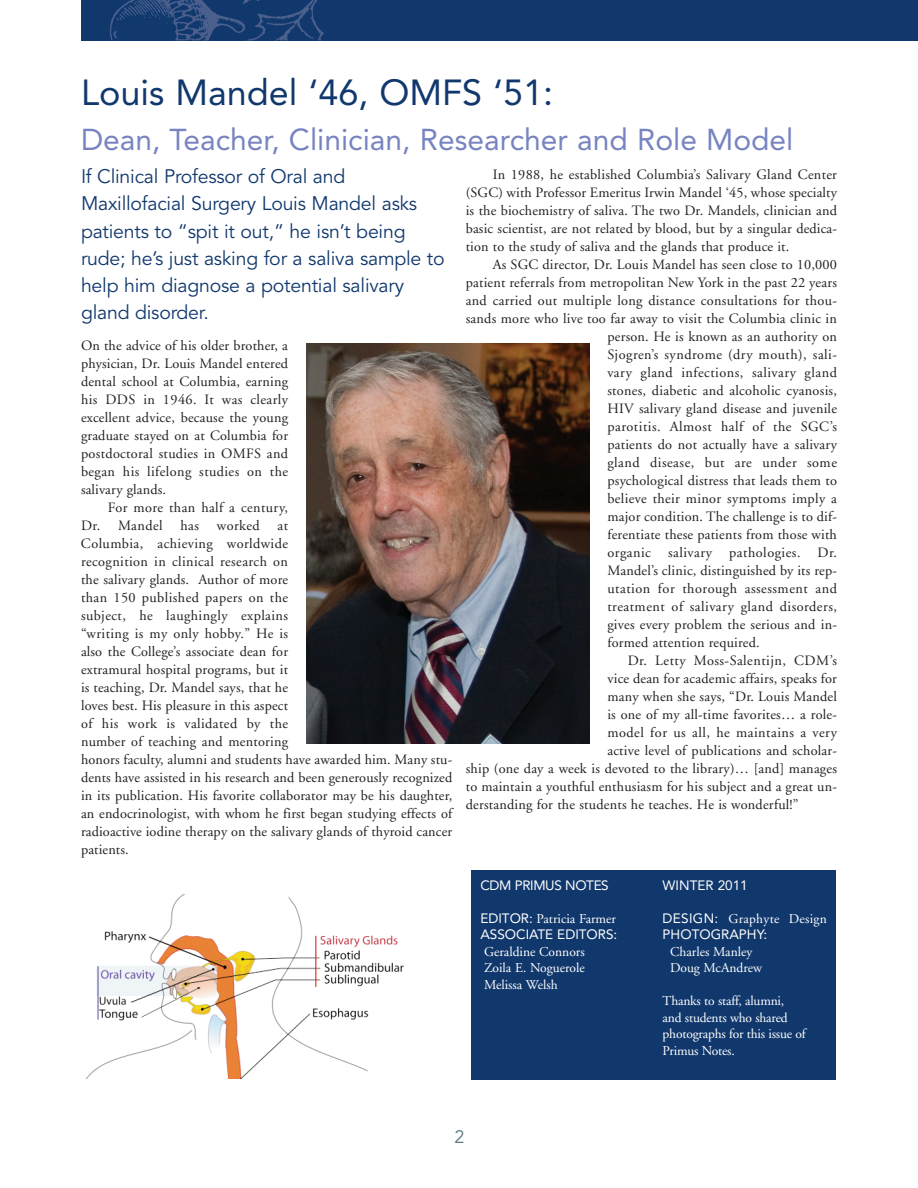
<style>
.page{position:relative;width:918px;height:1188px;background:#fff}
.page>*{position:absolute;margin:0;border:0;box-sizing:border-box;transform-origin:0 0}
.t1{font:36px "Avenir";color:#11386d}
.t2{font:30px "Avenir";color:#7884c1}
.t3{font:19.5px/27px "Avenir";letter-spacing:-.01em;color:#11386d}
.t4{font:18px "Avenir";color:#597879}
.t5{font:14.25px/18px "Adobe Garamond";letter-spacing:.015em;color:#231f20;text-align:justify}
.t6{font:14.25px "Adobe Garamond";letter-spacing:.035em;color:#231f20}
.t7{font:13.5px/16.5px "Adobe Garamond";letter-spacing:-.015em;color:#fff}
.t8{font:13.5px/16.5px "Avenir";color:#fff}
.t9{font:13.5px "Avenir";letter-spacing:-.03em;color:#fff}
.s1{font-family:"Adobe Garamond"}
</style>
<div class="page">
<div style="left:471px;top:871px;width:365px;height:209px;background:#11386d"></div>
<div style="left:81px;top:0;width:837px;height:40px;background:#11386d"></div>
<img style="left:246px;top:0;width:78px;height:40px">
<img style="left:110px;top:0;width:136px;height:40px">
<img style="left:306px;top:344px;width:283px;height:399px">
<img style="left:85px;top:894px;width:318px;height:185px">
<h1 class="t1" style="left:81px;top:78px;width:474px">Louis Mandel ‘46, OMFS ‘51:</h1>
<h2 class="t2" style="left:81px;top:128px;width:714px">Dean, Teacher, Clinician, Researcher and Role Model</h2>
<h3 class="t3" style="left:81px;top:165px;width:365px">If Clinical Professor of Oral and Maxillofacial Surgery Louis Mandel asks patients to “spit it out,” he isn’t being rude; he’s just asking for a saliva sample to help him diagnose a potential salivary gland disorder.</h3>
<p class="t5" style="left:81px;top:338px;width:209px">On the advice of his older brother, a</p>
<p class="t6" style="left:607px;top:349px;width:231px">Sjogren’s syndrome (dry mouth , sali-</p>
<p class="t5" style="left:466px;top:167px;width:373px;text-indent:27px">In 1988, he established Columbia’s Salivary Gland Center (SGC with Professor Emeritus Irwin Mandel ‘45, whose specialty is the biochemistry of saliva. The two Dr. Mandels, clinician and basic scientist, are not related by blood, but by a singular dedica&shy;tion to the study of saliva and the glands that produce it.</p>
<p class="t5" style="left:466px;top:257px;width:373px;text-indent:27px">As SGC director, Dr. Louis Mandel has seen close to 10,000 patient referrals from metropolitan New York in the past 22 years and carried out multiple long distance consultations for thou&shy;sands more who live too far away to visit the Columbia clinic in</p>
<p class="t5" style="left:607px;top:329px;width:231px">person. He is known as an authority on</p>
<p class="t5" style="left:81px;top:356px;width:209px">physician, Dr. Louis Mandel entered</p>
<p class="t6" style="left:607px;top:367px;width:231px">vary gland infections, salivary gland</p>
<p class="t5" style="left:81px;top:374px;width:209px">dental school at Columbia, earning</p>
<p class="t5" style="left:607px;top:383px;width:231px">stones, diabetic and alcoholic cyanosis,</p>
<p class="t5" style="left:81px;top:392px;width:209px">his DDS in 1946. It was clearly</p>
<p class="t5" style="left:607px;top:401px;width:231px">HIV salivary gland disease and juvenile</p>
<p class="t5" style="left:81px;top:410px;width:209px">excellent advice, because the young</p>
<p class="t6" style="left:607px;top:421px;width:231px">parotitis. Almost half of the SGC’s</p>
<p class="t5" style="left:81px;top:428px;width:209px">graduate stayed on at Columbia for</p>
<p class="t5" style="left:607px;top:437px;width:231px">patients do not actually have a salivary</p>
<p class="t5" style="left:81px;top:446px;width:209px">postdoctoral studies in OMFS and</p>
<p class="t6" style="left:607px;top:457px;width:231px">gland disease, but are under some</p>
<p class="t5" style="left:81px;top:464px;width:209px">began his lifelong studies on the</p>
<p class="t5" style="left:607px;top:473px;width:231px">psychological distress that leads them to</p>
<p class="t5" style="left:81px;top:482px;width:87px">salivary glands.</p>
<p class="t5" style="left:607px;top:491px;width:231px">believe their minor symptoms imply a</p>
<p class="t5" style="left:108px;top:500px;width:182px">For more than half a century,</p>
<p class="t5" style="left:607px;top:509px;width:231px">major condition. The challenge is to dif-</p>
<p class="t5" style="left:81px;top:518px;width:120px">Dr. Mandel has</p>
<p class="t5" style="left:217px;top:518px;width:44px">worked</p>
<p class="t5" style="left:278px;top:518px;width:12px">at</p>
<p class="t5" style="left:607px;top:527px;width:231px">ferentiate these patients from those with</p>
<p class="t5" style="left:81px;top:536px;width:209px">Columbia, achieving worldwide</p>
<p class="t6" style="left:607px;top:547px;width:231px">organic salivary pathologies. Dr.</p>
<p class="t5" style="left:81px;top:554px;width:209px">recognition in clinical research on</p>
<p class="t5" style="left:607px;top:563px;width:231px">Mandel’s clinic, distinguished by its rep-</p>
<p class="t5" style="left:81px;top:572px;width:209px">the salivary glands. Author of more</p>
<p class="t6" style="left:607px;top:583px;width:231px">utation for thorough assessment and</p>
<p class="t5" style="left:81px;top:590px;width:209px">than 150 published papers on the</p>
<p class="t6" style="left:607px;top:601px;width:231px">treatment of salivary gland disorders,</p>
<p class="t5" style="left:81px;top:608px;width:209px">subject, he laughingly explains</p>
<p class="t5" style="left:607px;top:617px;width:231px">gives every problem the serious and in-</p>
<p class="t5" style="left:81px;top:626px;width:209px">“writing is my only hobby.” He is</p>
<p class="t5" style="left:607px;top:635px;width:154px">formed attention required.</p>
<p class="t5" style="left:81px;top:644px;width:209px">also the College’s associate dean for</p>
<p class="t6" style="left:628px;top:655px;width:211px">Dr. Letty Moss-Salentijn, CDM’s</p>
<p class="t5" style="left:81px;top:662px;width:209px">extramural hospital programs, but it</p>
<p class="t5" style="left:607px;top:671px;width:231px">vice dean for academic affairs, speaks for</p>
<p class="t5" style="left:81px;top:680px;width:209px">is teaching, Dr. Mandel says, that he</p>
<p class="t5" style="left:607px;top:689px;width:231px">many when she says, “Dr. Louis Mandel</p>
<p class="t5" style="left:81px;top:698px;width:209px">loves best. His pleasure in this aspect</p>
<p class="t5" style="left:607px;top:707px;width:231px">is one of my all-time favorites… a role-</p>
<p class="t5" style="left:81px;top:716px;width:209px">of his work is validated by the</p>
<p class="t6" style="left:607px;top:727px;width:231px">model for us all, he maintains a very</p>
<p class="t5" style="left:81px;top:734px;width:209px">number of teaching and mentoring</p>
<p class="t5" style="left:81px;top:752px;width:373px">honors faculty, alumni and students have awarded him. Many stu&shy;dents have assisted in his research and been generously recognized in its publication. His favorite collaborator may be his daughter, an endocrinologist, with whom he first began studying effects of radioactive iodine therapy on the salivary glands of thyroid cancer patients.</p>
<p class="t5" style="left:466px;top:743px;width:373px;text-indent:142px">active level of publications and scholar&shy;ship (one day a week is devoted to the library … [and] manages to maintain a youthful enthusiasm for his subject and a great un&shy;derstanding for the students he teaches. He is wonderful!”</p>
<p class="t9" style="left:480px;top:880px;width:130px">CDM PRIMUS NOTES</p>
<p class="t8" style="left:663px;top:878px;width:87px">WINTER 2011</p>
<p class="t8" style="left:480px;top:911px;width:138px">EDITOR: <span class="s1">Patricia Farmer<br></span>ASSOCIATE EDITORS:</p>
<p class="t8" style="left:663px;top:911px;width:166px">DESIGN: <span class="s1">Graphyte Design<br></span>PHOTOGRAPHY:</p>
<p class="t7" style="left:484px;top:945px;width:102px;text-align:justify">Geraldine Connors Zoila E. Noguerole Melissa Welsh</p>
<p class="t7" style="left:670px;top:945px;width:94px">Charles Manley<br>Doug McAndrew</p>
<p class="t7" style="left:663px;top:994px;width:123px">Thanks to staff, alumni,</p>
<p class="t7" style="left:663px;top:1011px;width:127px">and students who shared</p>
<p class="t7" style="left:663px;top:1027px;width:145px">photographs for this issue of<br>Primus Notes.</p>
<p class="t4" style="left:455px;top:1129px;width:12px">2</p>
</div>
